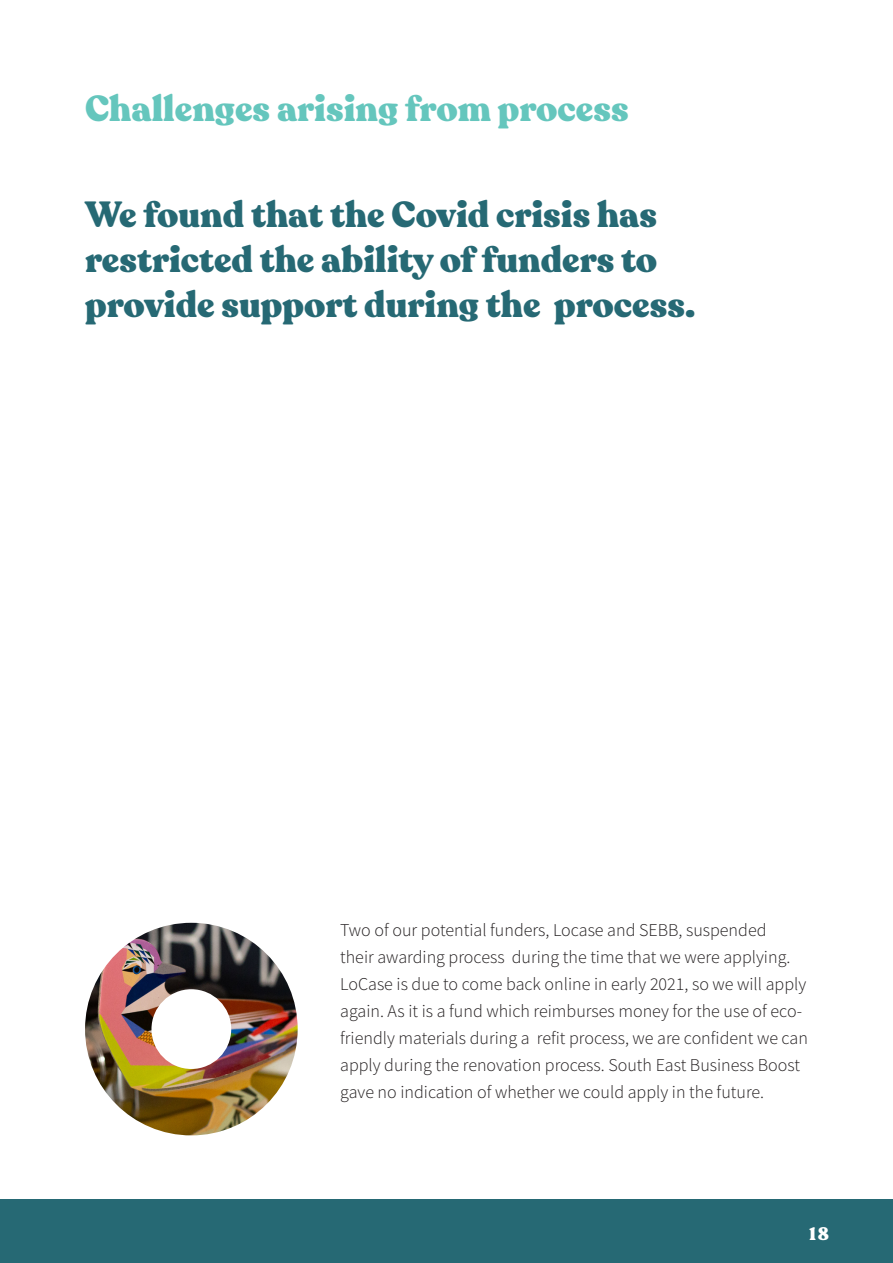
<style>
.page{position:relative;width:893px;height:1263px;background:#fff}
.page>*{position:absolute;margin:0;border:0;box-sizing:border-box;transform-origin:0 0}
.Headline{font:900 36px/45px "Recoleta";color:#266974}
.Headings{font:900 36px "Recoleta";color:#65c6bd}
.Body_12{font:300 18px/27px "Source Sans Pro";color:#231f20}
.t1{font:900 18px "Recoleta";color:#fff}
</style>
<div class="page">
<div style="left:0;top:1199px;width:893px;height:64px;background:#266974"></div>
<img style="left:85px;top:923px;width:213px;height:212px;border-radius:106px">
<div style="left:151px;top:989px;width:80px;height:80px;background:#fff;border-radius:50%"></div>
<p class="Headings" style="left:85px;top:85px;width:545px">Challenges arising from process</p>
<p class="Headline" style="left:85px;top:193px;width:612px">We found that the Covid crisis has restricted the ability of funders to provide support during the process.</p>
<p class="Body_12" style="left:340px;top:917px;width:469px">Two of our potential funders, Locase and SEBB, suspended<br>their awarding process during the time that we were applying.<br>LoCase is due to come back online in early 2021, so we will apply again. As it is a fund which reimburses money for the use of eco&shy;friendly materials during a refit process, we are confident we can apply during the renovation process. South East Business Boost gave no indication of whether we could apply in the future.</p>
<p class="t1" style="left:809px;top:1222px;width:21px">18</p>
</div>
